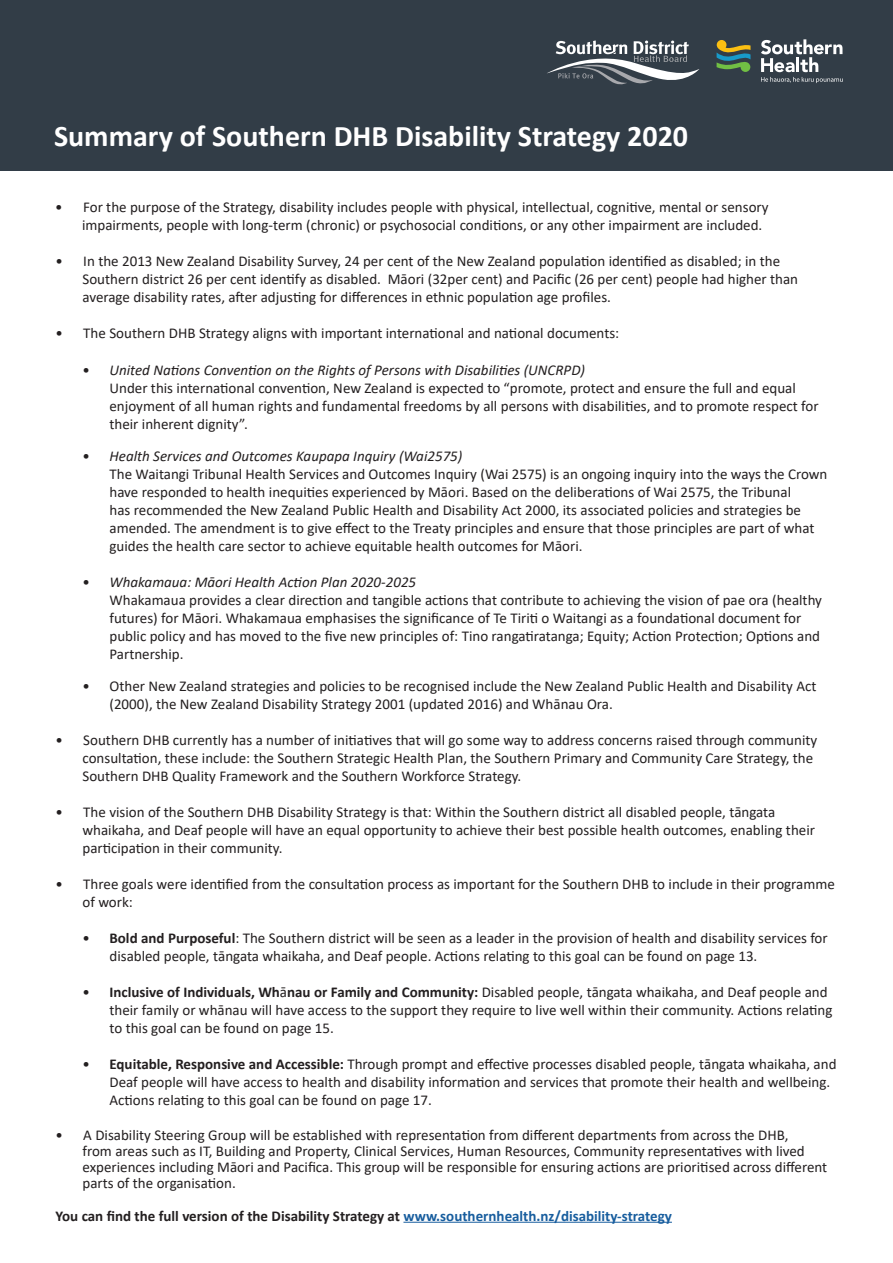
<style>
.page{position:relative;width:893px;height:1263px;background:#fff}
.page>*{position:absolute;margin:0;border:0;box-sizing:border-box;transform-origin:0 0}
.t1{font:700 30px "Calibri";color:#fff}
.List_Paragraph{font:15px/18px "Calibri";color:#231f20}
.List_Paragraph-2{font:italic 15px "Calibri";color:#231f20}
.List_Paragraph-3{font:700 15px "Calibri";color:#231f20}
.s1{font-style:normal}
.s2{font-weight:700}
.s3{color:#175d9e}
</style>
<div class="page">
<div style="left:0;top:0;width:893px;height:170px;background:#323d47"></div>
<hr style="left:403px;top:1222px;width:269px;height:1px;background:#175d9e">
<svg style="left:547px;top:40px;width:152px;height:44px"></svg>
<svg style="left:717px;top:40px;width:33px;height:32px"></svg>
<svg style="left:761px;top:39px;width:82px;height:44px"></svg>
<p class="t1" style="left:54px;top:114px;width:636px">Summary of Southern DHB Disability Strategy 2020</p>
<p class="List_Paragraph" style="left:82px;top:198px;width:688px;text-indent:-27px">• For the purpose of the Strategy, disability includes people with physical, intellectual, cognitive, mental or sensory impairments, people with long-term (chronic) or psychosocial conditions, or any other impairment are included.</p>
<p class="List_Paragraph" style="left:82px;top:252px;width:717px;text-indent:-27px">• In the 2013 New Zealand Disability Survey, 24 per cent of the New Zealand population identified as disabled; in the<br>Southern district 26 per cent identify as disabled. Māori (32per cent) and Pacific (26 per cent) people had higher than average disability rates, after adjusting for differences in ethnic population age profiles.</p>
<p class="List_Paragraph" style="left:56px;top:324px;width:565px">• The Southern DHB Strategy aligns with important international and national documents:</p>
<p class="List_Paragraph-2" style="left:82px;top:359px;width:504px"><span class="s1">•</span> United Nations Convention on the Rights of Persons with Disabilities (UNCRPD)</p>
<p class="List_Paragraph" style="left:110px;top:378px;width:711px">Under this international convention, New Zealand is expected to “promote, protect and ensure the full and equal enjoyment of all human rights and fundamental freedoms by all persons with disabilities, and to promote respect for their inherent dignity”.</p>
<p class="List_Paragraph-2" style="left:82px;top:445px;width:381px"><span class="s1">•</span> Health Services and Outcomes Kaupapa Inquiry (Wai2575)</p>
<p class="List_Paragraph" style="left:110px;top:464px;width:719px">The Waitangi Tribunal Health Services and Outcomes Inquiry (Wai 2575) is an ongoing inquiry into the ways the Crown have responded to health inequities experienced by Māori. Based on the deliberations of Wai 2575, the Tribunal<br>has recommended the New Zealand Public Health and Disability Act 2000, its associated policies and strategies be amended. The amendment is to give effect to the Treaty principles and ensure that those principles are part of what guides the health care sector to achieve equitable health outcomes for Māori.</p>
<p class="List_Paragraph-2" style="left:82px;top:571px;width:335px"><span class="s1">•</span> Whakamaua: Māori Health Action Plan 2020-2025</p>
<p class="List_Paragraph" style="left:110px;top:590px;width:714px">Whakamaua provides a clear direction and tangible actions that contribute to achieving the vision of pae ora (healthy futures) for Māori. Whakamaua emphasises the significance of Te Tiriti o Waitangi as a foundational document for public policy and has moved to the five new principles of: Tino rangatiratanga; Equity; Action Protection; Options and Partnership.</p>
<p class="List_Paragraph" style="left:110px;top:677px;width:708px;text-indent:-27px">• Other New Zealand strategies and policies to be recognised include the New Zealand Public Health and Disability Act (2000), the New Zealand Disability Strategy 2001 (updated 2016) and Whānau Ora.</p>
<p class="List_Paragraph" style="left:82px;top:731px;width:736px;text-indent:-27px">• Southern DHB currently has a number of initiatives that will go some way to address concerns raised through community consultation, these include: the Southern Strategic Health Plan, the Southern Primary and Community Care Strategy, the<br>Southern DHB Quality Framework and the Southern Workforce Strategy.</p>
<p class="List_Paragraph" style="left:82px;top:803px;width:734px;text-indent:-27px">• The vision of the Southern DHB Disability Strategy is that: Within the Southern district all disabled people, tāngata whaikaha, and Deaf people will have an equal opportunity to achieve their best possible health outcomes, enabling their participation in their community.</p>
<p class="List_Paragraph" style="left:82px;top:875px;width:754px;text-indent:-27px">• Three goals were identified from the consultation process as important for the Southern DHB to include in their programme of work:</p>
<p class="List_Paragraph" style="left:110px;top:929px;width:720px;text-indent:-27px">• <span class="s2">Bold and Purposeful</span>: The Southern district will be seen as a leader in the provision of health and disability services for disabled people, tāngata whaikaha, and Deaf people. Actions relating to this goal can be found on page 13.</p>
<p class="List_Paragraph" style="left:110px;top:983px;width:724px;text-indent:-27px">• <span class="s2">Inclusive of Individuals, Wh</span>ā<span class="s2">nau or Family and Community:</span> Disabled people, tāngata whaikaha, and Deaf people and their family or whānau will have access to the support they require to live well within their community. Actions relating to this goal can be found on page 15.</p>
<p class="List_Paragraph" style="left:110px;top:1055px;width:729px;text-indent:-27px">• <span class="s2">Equitable, Responsive and Accessible:</span> Through prompt and effective processes disabled people, tāngata whaikaha, and<br>Deaf people will have access to health and disability information and services that promote their health and wellbeing.<br>Actions relating to this goal can be found on page 17.</p>
<p class="List_Paragraph" style="left:82px;top:1126px;width:746px;line-height:16.2px;text-indent:-27px">• A Disability Steering Group will be established with representation from different departments from across the DHB,<br>from areas such as IT, Building and Property, Clinical Services, Human Resources, Community representatives with lived experiences including Māori and Pacifica. This group will be responsible for ensuring actions are prioritised across different parts of the organisation.</p>
<p class="List_Paragraph-3" style="left:56px;top:1205px;width:618px">You can find the full version of the Disability Strategy at <span class="s3">www.southernhealth.nz/disability-strategy</span></p>
</div>
